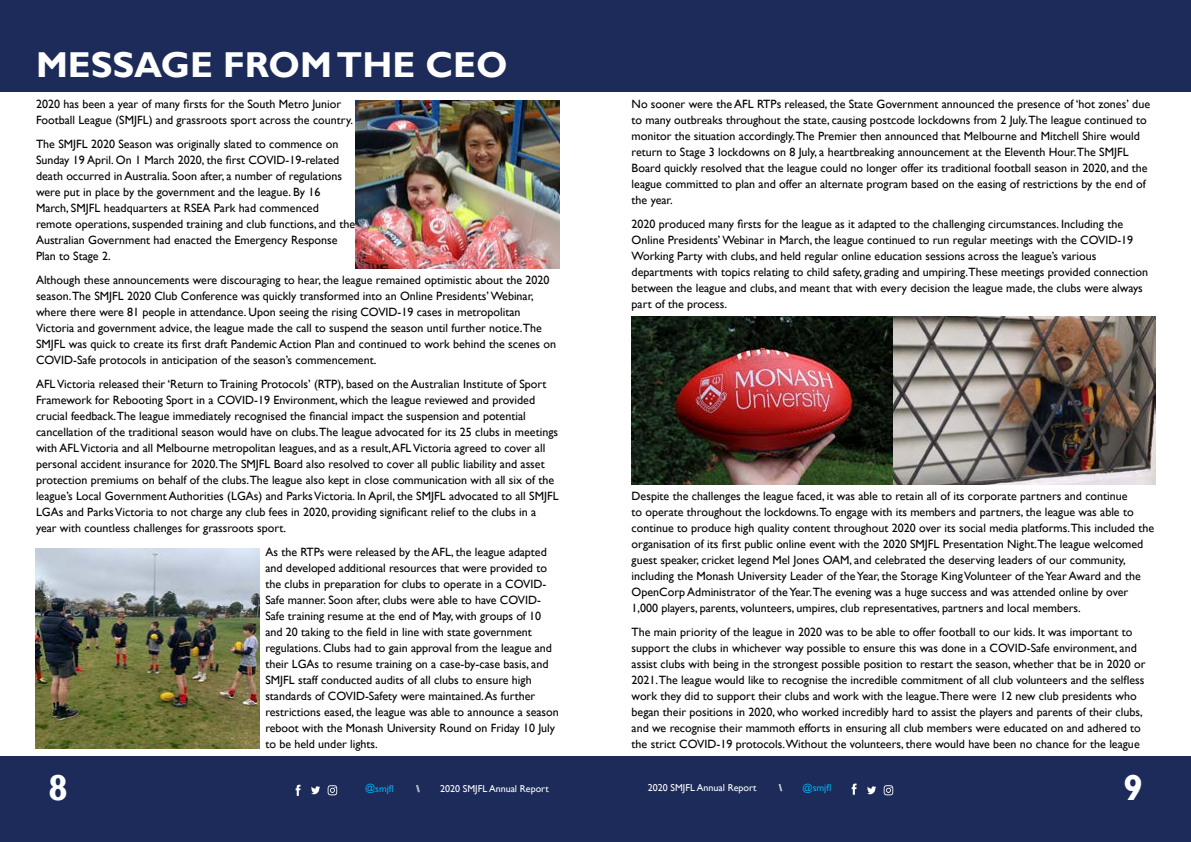
<style>
.page{position:relative;width:1191px;height:842px;background:#fff}
.page>*{position:absolute;margin:0;border:0;box-sizing:border-box;transform-origin:0 0}
.t1{font:700 36px "Gill Sans";color:#fff}
.t2{font:12px/16px "Gill Sans";color:#000}
.t3{font:10px "Gill Sans";color:#fff}
.t4{font:10px "Gill Sans";color:#00aeef}
</style>
<div class="page">
<div style="left:596px;top:757px;width:595px;height:85px;background:#1c2b59"></div>
<div style="left:0;top:757px;width:596px;height:85px;background:#1c2b59"></div>
<div style="left:0;top:0;width:595px;height:92px;background:#1c2b59"></div>
<svg style="left:328px;top:785px;width:9px;height:10px"></svg>
<svg style="left:311px;top:786px;width:9px;height:8px"></svg>
<svg style="left:296px;top:785px;width:4px;height:11px"></svg>
<svg style="left:883px;top:785px;width:10px;height:10px"></svg>
<svg style="left:867px;top:786px;width:9px;height:8px"></svg>
<svg style="left:851px;top:783px;width:5px;height:12px"></svg>
<div style="left:595px;top:1px;width:595px;height:91px;background:#1c2b59"></div>
<img style="left:355px;top:100px;width:204px;height:168px">
<img style="left:631px;top:316px;width:524px;height:168px">
<img style="left:36px;top:548px;width:223px;height:200px">
<h1 class="t1" style="left:36px;top:43px;width:473px">MESSAGE FROM THE CEO</h1>
<p class="t2" style="left:36px;top:96px;width:318px">2020 has been a year of many firsts for the South Metro Junior<br>Football League (SMJFL) and grassroots sport across the country.</p>
<p class="t2" style="left:36px;top:136px;width:320px">The SMJFL 2020 Season was originally slated to commence on Sunday 19 April. On 1 March 2020, the first COVID-19-related death occurred in Australia. Soon after, a number of regulations were put in place by the government and the league. By 16<br>March, SMJFL headquarters at RSEA Park had commenced remote operations, suspended training and club functions, and the Australian Government had enacted the Emergency Response Plan to Stage 2.</p>
<p class="t2" style="left:36px;top:272px;width:521px">Although these announcements were discouraging to hear, the league remained optimistic about the 2020 season.The SMJFL 2020 Club Conference was quickly transformed into an Online Presidents’ Webinar, where there were 81 people in attendance. Upon seeing the rising COVID-19 cases in metropolitan Victoria and government advice, the league made the call to suspend the season until further notice.The SMJFL was quick to create its first draft Pandemic Action Plan and continued to work behind the scenes on COVID-Safe protocols in anticipation of the season’s commencement.</p>
<p class="t2" style="left:36px;top:376px;width:524px">AFL Victoria released their ‘Return to Training Protocols’ (RTP), based on the Australian Institute of Sport Framework for Rebooting Sport in a COVID-19 Environment, which the league reviewed and provided crucial feedback.The league immediately recognised the financial impact the suspension and potential cancellation of the traditional season would have on clubs.The league advocated for its 25 clubs in meetings with AFL Victoria and all Melbourne metropolitan leagues, and as a result, AFL Victoria agreed to cover all personal accident insurance for 2020.The SMJFL Board also resolved to cover all public liability and asset protection premiums on behalf of the clubs.The league also kept in close communication with all six of the league’s Local Government Authorities (LGAs) and Parks Victoria. In April, the SMJFL advocated to all SMJFL LGAs and Parks Victoria to not charge any club fees in 2020, providing significant relief to the clubs in a year with countless challenges for grassroots sport.</p>
<p class="t2" style="left:265px;top:544px;width:295px">As the RTPs were released by the AFL, the league adapted and developed additional resources that were provided to the clubs in preparation for clubs to operate in a COVID-Safe manner. Soon after, clubs were able to have COVID-Safe training resume at the end of May, with groups of 10 and 20 taking to the field in line with state government regulations. Clubs had to gain approval from the league and their LGAs to resume training on a case-by-case basis, and SMJFL staff conducted audits of all clubs to ensure high standards of COVID-Safety were maintained. As further restrictions eased, the league was able to announce a season reboot with the Monash University Round on Friday 10 July to be held under lights.</p>
<p class="t2" style="left:631px;top:96px;width:520px">No sooner were the AFL RTPs released, the State Government announced the presence of ‘hot zones’ due to many outbreaks throughout the state, causing postcode lockdowns from 2 July.The league continued to monitor the situation accordingly.The Premier then announced that Melbourne and Mitchell Shire would return to Stage 3 lockdowns on 8 July, a heartbreaking announcement at the Eleventh Hour.The SMJFL Board quickly resolved that the league could no longer offer its traditional football season in 2020, and the league committed to plan and offer an alternate program based on the easing of restrictions by the end of the year.</p>
<p class="t2" style="left:631px;top:216px;width:518px">2020 produced many firsts for the league as it adapted to the challenging circumstances. Including the Online Presidents’ Webinar in March, the league continued to run regular meetings with the COVID-19<br>Working Party with clubs, and held regular online education sessions across the league’s various departments with topics relating to child safety, grading and umpiring.These meetings provided connection between the league and clubs, and meant that with every decision the league made, the clubs were always part of the process.</p>
<p class="t2" style="left:631px;top:488px;width:524px">Despite the challenges the league faced, it was able to retain all of its corporate partners and continue<br>to operate throughout the lockdowns.To engage with its members and partners, the league was able to continue to produce high quality content throughout 2020 over its social media platforms.This included the organisation of its first public online event with the 2020 SMJFL Presentation Night.The league welcomed guest speaker, cricket legend Mel Jones OAM, and celebrated the deserving leaders of our community, including the Monash University Leader of the Year, the Storage King Volunteer of the Year Award and the OpenCorp Administrator of the Year.The evening was a huge success and was attended online by over 1,000 players, parents, volunteers, umpires, club representatives, partners and local members.</p>
<p class="t2" style="left:631px;top:624px;width:515px">The main priority of the league in 2020 was to be able to offer football to our kids. It was important to support the clubs in whichever way possible to ensure this was done in a COVID-Safe environment, and assist clubs with being in the strongest possible position to restart the season, whether that be in 2020 or 2021.The league would like to recognise the incredible commitment of all club volunteers and the selfless work they did to support their clubs and work with the league.There were 12 new club presidents who began their positions in 2020, who worked incredibly hard to assist the players and parents of their clubs, and we recognise their mammoth efforts in ensuring all club members were educated on and adhered to the strict COVID-19 protocols.Without the volunteers, there would have been no chance for the league</p>
<h1 class="t1" style="left:48px;top:766px;width:21px">8</h1>
<p class="t3" style="left:648px;top:782px;width:110px">2020 SMJFL Annual Report</p>
<p class="t3" style="left:778px;top:782px;width:5px">\\</p>
<p class="t4" style="left:802px;top:782px;width:30px">@smjfl</p>
<h1 class="t1" style="left:1123px;top:766px;width:21px">9</h1>
<p class="t4" style="left:365px;top:782px;width:30px">@smjfl</p>
<p class="t3" style="left:416px;top:782px;width:5px">\\</p>
<p class="t3" style="left:440px;top:782px;width:110px">2020 SMJFL Annual Report</p>
</div>
